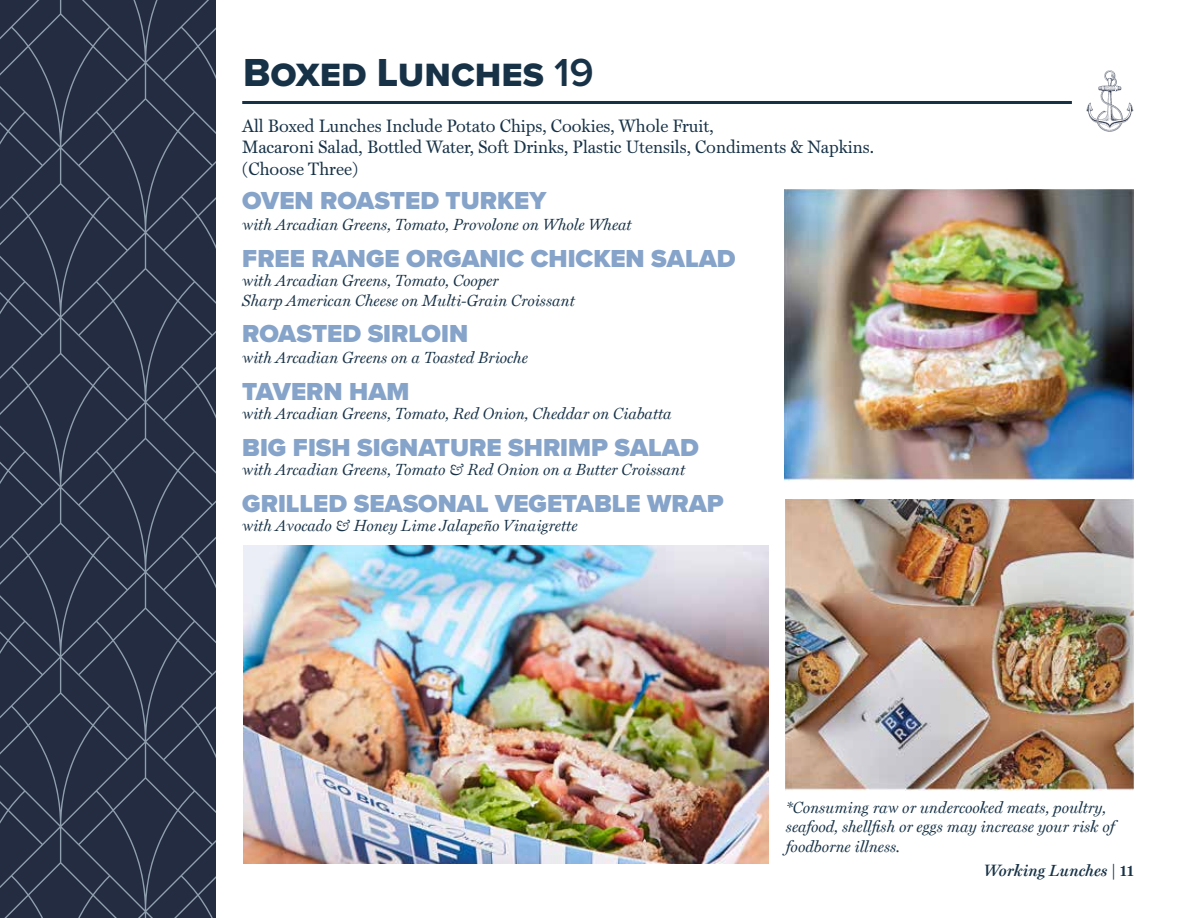
<style>
.page{position:relative;width:1188px;height:918px;background:#fff}
.page>*{position:absolute;margin:0;border:0;box-sizing:border-box;transform-origin:0 0}
.t1{font:40.5px "Proxima Nova Extrabld";color:#173247}
.t2{font:900 25.5px "Proxima Nova";color:#86a3c9}
.t3{font:18px/21.6px "HK Serif";color:#173247}
.t4{font:italic 600 16.5px "HK Serif";color:#173247}
.t5{font:italic 16.2px/19.4px "HK Serif";color:#173247}
.s1{font-family:"Proxima Nova";font-weight:600}
.s2{font-weight:700;font-style:normal}
</style>
<div class="page">
<svg style="left:0;top:0;width:216px;height:487px;background:#2b3349"></svg>
<svg style="left:0;top:487px;width:216px;height:431px;background:#2b3349"></svg>
<hr style="left:242px;top:101px;width:830px;height:3px;background:#173247">
<svg style="left:1086px;top:70px;width:47px;height:62px"></svg>
<img style="left:785px;top:499px;width:349px;height:292px">
<img style="left:243px;top:545px;width:526px;height:319px">
<img style="left:784px;top:189px;width:349px;height:292px">
<h1 class="t1" style="left:243px;top:42px;width:352px">Boxed Lunches <span class="s1">19</span></h1>
<p class="t3" style="left:242px;top:114px;width:633px">All Boxed Lunches Include Potato Chips, Cookies, Whole Fruit,<br>Macaroni Salad, Bottled Water, Soft Drinks, Plastic Utensils, Condiments &amp; Napkins. (Choose Three)</p>
<h2 class="t2" style="left:242px;top:182px;width:306px">OVEN ROASTED TURKEY</h2>
<p class="t5" style="left:242px;top:215px;width:391px">with Arcadian Greens, Tomato, Provolone on Whole Wheat</p>
<h2 class="t2" style="left:242px;top:240px;width:495px">FREE RANGE ORGANIC CHICKEN SALAD</h2>
<p class="t5" style="left:242px;top:271px;width:334px">with Arcadian Greens, Tomato, Cooper<br>Sharp American Cheese on Multi-Grain Croissant</p>
<h2 class="t2" style="left:242px;top:315px;width:227px">ROASTED SIRLOIN</h2>
<p class="t5" style="left:242px;top:347px;width:287px">with Arcadian Greens on a Toasted Brioche</p>
<h2 class="t2" style="left:242px;top:372px;width:169px">TAVERN HAM</h2>
<p class="t5" style="left:242px;top:403px;width:431px">with Arcadian Greens, Tomato, Red Onion, Cheddar on Ciabatta</p>
<h2 class="t2" style="left:242px;top:428px;width:458px">BIG FISH SIGNATURE SHRIMP SALAD</h2>
<p class="t5" style="left:242px;top:459px;width:445px">with Arcadian Greens, Tomato &amp; Red Onion on a Butter Croissant</p>
<h2 class="t2" style="left:242px;top:484px;width:483px">GRILLED SEASONAL VEGETABLE WRAP</h2>
<p class="t5" style="left:242px;top:515px;width:337px">with Avocado &amp; Honey Lime Jalapeño Vinaigrette</p>
<p class="t5" style="left:786px;top:797px;width:330px">*Consuming raw or undercooked meats, poultry, seafood, shellfish or eggs may increase your risk of foodborne illness.</p>
<p class="t4" style="left:984px;top:860px;width:152px">Working Lunches <span class="s2">| 11</span></p>
</div>
